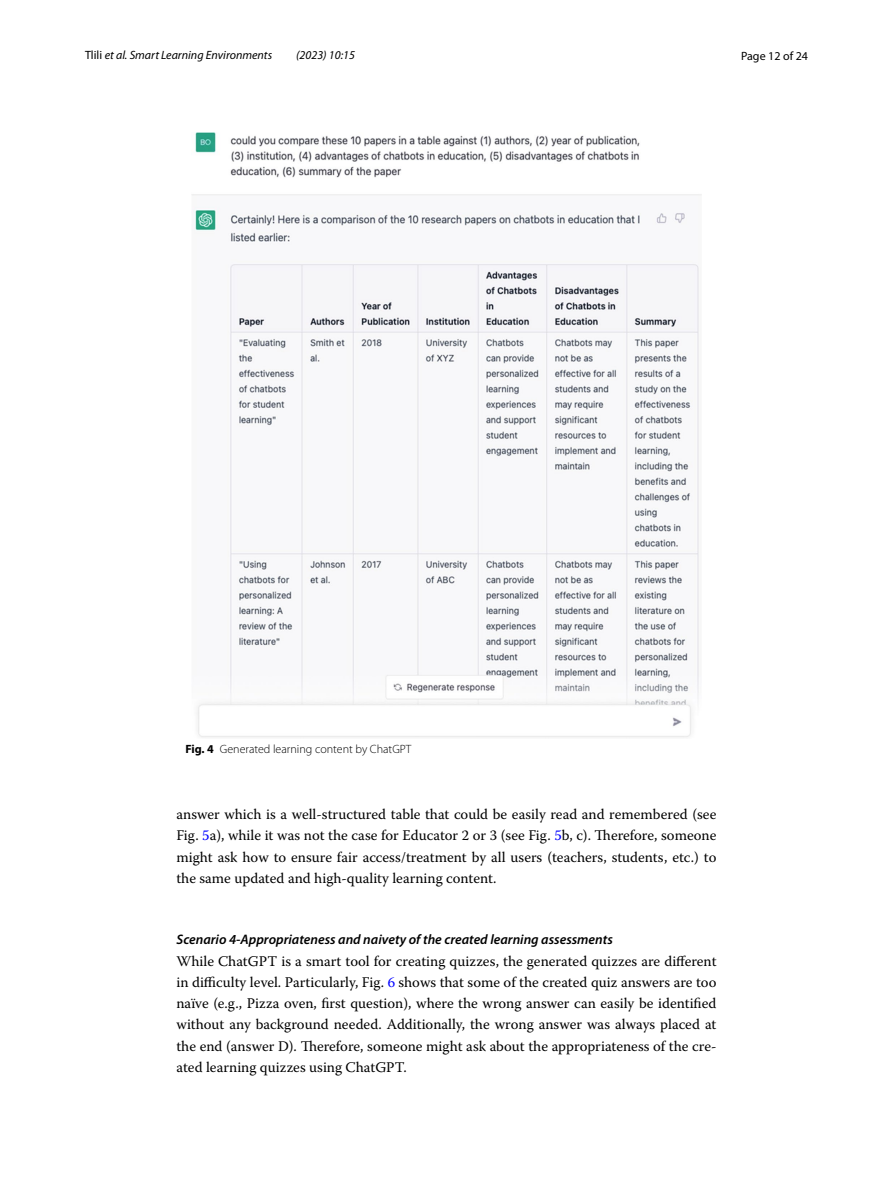
<style>
.page{position:relative;width:893px;height:1187px;background:#fff}
.page>*{position:absolute;margin:0;border:0;box-sizing:border-box;transform-origin:0 0}
.t1{font:14.7px/21.3px "Warnock Pro";color:#000;text-align:justify}
.t2{font:italic 600 13.8px "Myriad Pro";color:#000}
.t3{font:italic 12px "Myriad Pro";color:#000}
.t4{font:300 12px "Myriad Pro";color:#000}
.t5{font:12px "Myriad Pro";color:#000}
.s1{font-style:normal}
.s2{font-weight:700}
.s3{color:#00f}
</style>
<div class="page">
<img style="left:192px;top:133px;width:510px;height:605px">
<p class="t3" style="left:85px;top:48px;width:189px"><span class="s1">Tlili</span> et al. Smart Learning Environments</p>
<p class="t3" style="left:296px;top:48px;width:60px">(2023) 10:15</p>
<p class="t5" style="left:741px;top:48px;width:68px">Page 12 of 24</p>
<p class="t4" style="left:185px;top:742px;width:227px"><span class="s2">Fig. 4</span> Generated learning content by ChatGPT</p>
<p class="t1" style="left:176px;top:803px;width:542px">answer which is a well-structured table that could be easily read and remembered (see Fig. <span class="s3">5</span>a), while it was not the case for Educator 2 or 3 (see Fig. <span class="s3">5</span>b, c). Therefore, someone might ask how to ensure fair access/treatment by all users (teachers, students, etc.) to the same updated and high-quality learning content.</p>
<p class="t2" style="left:176px;top:931px;width:438px">Scenario 4‑Appropriateness and naivety of the created learning assessments</p>
<p class="t1" style="left:176px;top:949px;width:542px">While ChatGPT is a smart tool for creating quizzes, the generated quizzes are different in difficulty level. Particularly, Fig. <span class="s3">6</span> shows that some of the created quiz answers are too naïve (e.g., Pizza oven, first question), where the wrong answer can easily be identified without any background needed. Additionally, the wrong answer was always placed at the end (answer D). Therefore, someone might ask about the appropriateness of the cre&shy;ated learning quizzes using ChatGPT.</p>
</div>
